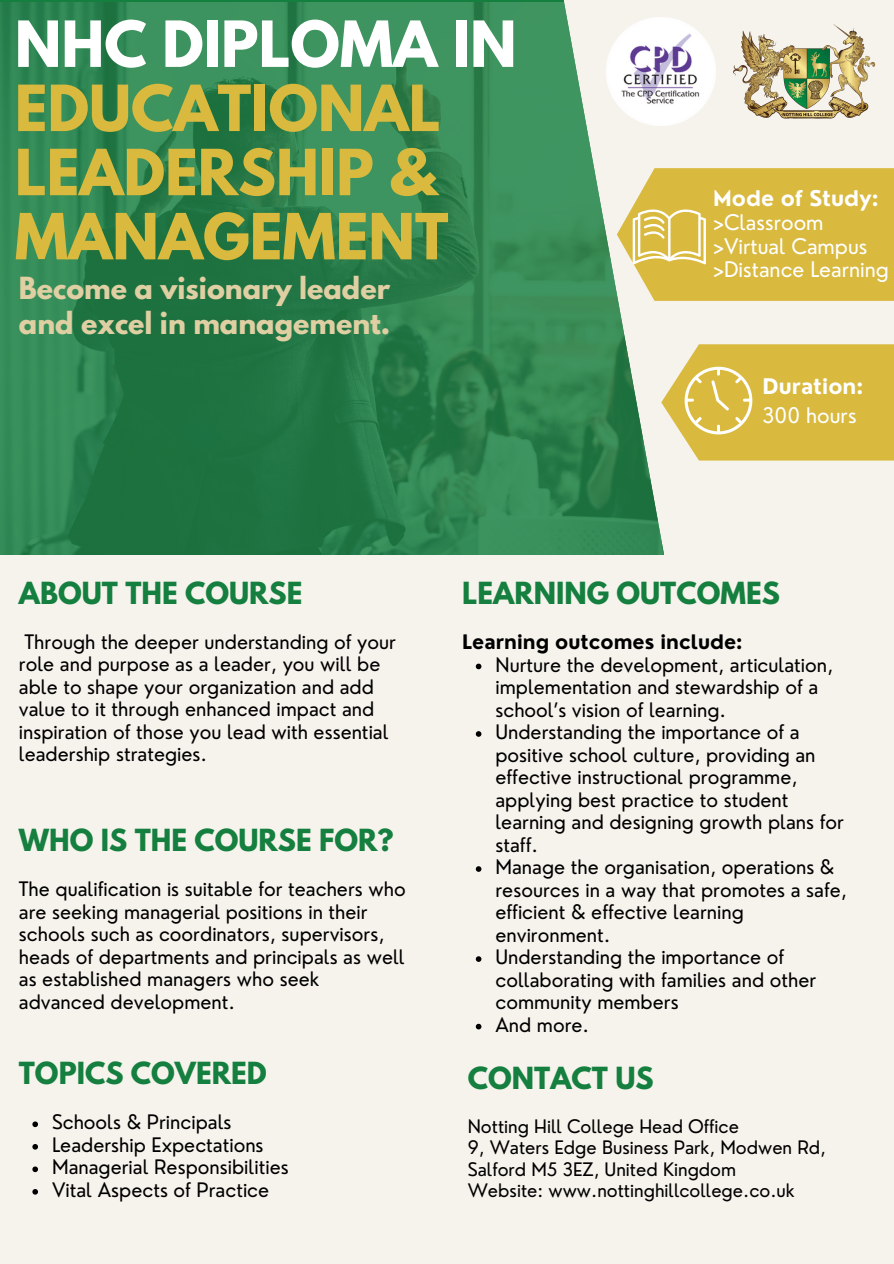
<style>
.page{position:relative;width:894px;height:1264px;background:#fff}
.page>*{position:absolute;margin:0;border:0;box-sizing:border-box;transform-origin:0 0}
.t1{font:700 56.25px/64.2px "League Spartan";color:#d9b93e}
.t2{font:700 27px "League Spartan";color:#157f3f}
.t3{font:700 27px/34.8px "League Spartan";color:#dfcfa3}
.t4{font:21px/23.7px "Nourd";color:#fff}
.t5{font:700 21px/29.2px "Nourd";color:#fff}
.t6{font:19.5px/22.5px "Nourd";color:#000}
.t7{font:700 19.5px "Nourd";color:#000}
.t8{font:18.15px/21.3px "Nourd";color:#000}
.s1{color:#fff}
.s2{font-weight:700}
.s3{font-weight:400}
</style>
<div class="page">
<img style="left:0;top:3px;width:549px;height:552px">
<svg style="left:549px;top:0;width:344px;height:555px;background:#b0ccb5"></svg>
<div style="left:0;top:555px;width:893px;height:708px;background:#f6f3ed"></div>
<img style="left:733px;top:19px;width:142px;height:105px">
<svg style="left:32px;top:1121px;width:6px;height:6px"></svg>
<svg style="left:32px;top:1144px;width:6px;height:5px"></svg>
<svg style="left:32px;top:1166px;width:6px;height:6px"></svg>
<svg style="left:32px;top:1189px;width:6px;height:5px"></svg>
<svg style="left:616px;top:168px;width:277px;height:133px;background:#dcbf50"></svg>
<svg style="left:661px;top:344px;width:232px;height:116px;background:#dcc053"></svg>
<svg style="left:475px;top:663px;width:6px;height:6px"></svg>
<svg style="left:475px;top:731px;width:6px;height:5px"></svg>
<svg style="left:475px;top:866px;width:6px;height:5px"></svg>
<svg style="left:475px;top:956px;width:6px;height:5px"></svg>
<svg style="left:475px;top:1023px;width:6px;height:6px"></svg>
<img style="left:606px;top:17px;width:108px;height:108px">
<p class="t1" style="left:15px;top:19px;width:503px"><span class="s1">NHC DIPLOMA IN<br></span>EDUCATIONAL<br>LEADERSHIP &amp;<br>MANAGEMENT</p>
<p class="t3" style="left:19px;top:275px;width:373px">Become a visionary leader and excel in management.</p>
<h1 class="t4" style="left:713px;top:187px;width:177px"><span class="s2">Mode of Study: </span>&gt;Classroom &gt;Virtual Campus &gt;Distance Learning</h1>
<h3 class="t5" style="left:762px;top:371px;width:102px">Duration:<br><span class="s3">300 hours</span></h3>
<h5 class="t2" style="left:19px;top:579px;width:285px">ABOUT THE COURSE</h5>
<p class="t6" style="left:19px;top:630px;width:378px">Through the deeper understanding of your role and purpose as a leader, you will be able to shape your organization and add value to it through enhanced impact and inspiration of those you lead with essential leadership strategies.</p>
<h5 class="t2" style="left:19px;top:827px;width:376px">WHO IS THE COURSE FOR?</h5>
<p class="t6" style="left:19px;top:877px;width:388px">The qualification is suitable for teachers who are seeking managerial positions in their schools such as coordinators, supervisors, heads of departments and principals as well as established managers who seek advanced development.</p>
<h2 class="t2" style="left:19px;top:1060px;width:249px">TOPICS COVERED</h2>
<p class="t6" style="left:52px;top:1110px;width:238px">Schools &amp; Principals<br>Leadership Expectations<br>Managerial Responsibilities<br>Vital Aspects of Practice</p>
<h2 class="t2" style="left:462px;top:579px;width:319px">LEARNING OUTCOMES</h2>
<p class="t7" style="left:462px;top:629px;width:282px">Learning outcomes include:</p>
<p class="t6" style="left:495px;top:653px;width:353px">Nurture the development, articulation, implementation and stewardship of a school’s vision of learning.<br>Understanding the importance of a positive school culture, providing an effective instructional programme, applying best practice to student learning and designing growth plans for staff.<br>Manage the organisation, operations &amp; resources in a way that promotes a safe, efficient &amp; effective learning environment.<br>Understanding the importance of collaborating with families and other community members<br>And more.</p>
<h5 class="t2" style="left:468px;top:1064px;width:187px">CONTACT US</h5>
<h2 class="t8" style="left:467px;top:1115px;width:273px">Notting Hill College Head Office</h2>
<h5 class="t8" style="left:467px;top:1136px;width:359px">9, Waters Edge Business Park, Modwen Rd,<br>Salford M5 3EZ, United Kingdom</h5>
<h2 class="t8" style="left:467px;top:1179px;width:328px">Website: www.nottinghillcollege.co.uk</h2>
</div>
